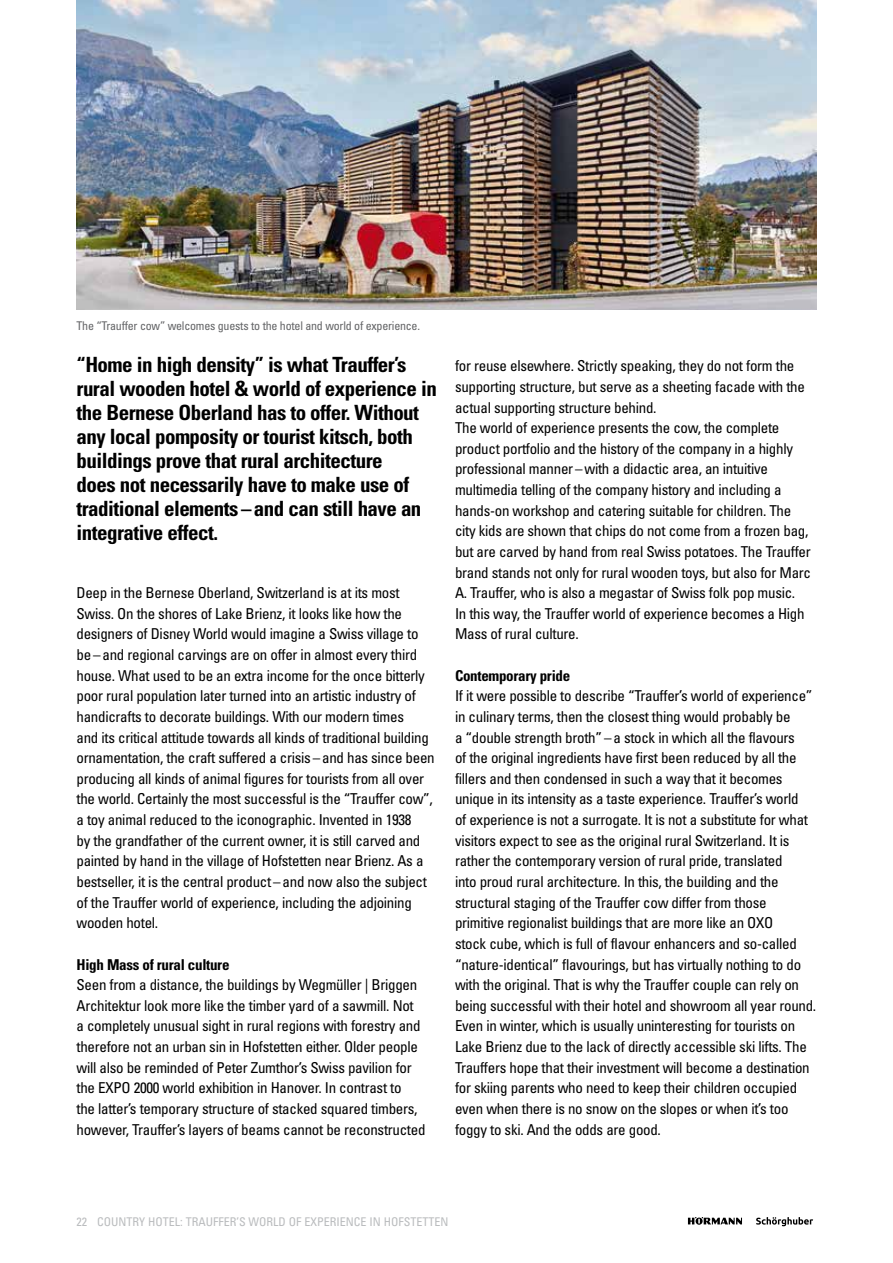
<style>
.page{position:relative;width:893px;height:1263px;background:#fff}
.page>*{position:absolute;margin:0;border:0;box-sizing:border-box;transform-origin:0 0}
.t1{font:700 condensed 21px/24px "Univers LT Std";letter-spacing:-.025em;color:#000}
.t2{font:condensed 15px/20.7px "Univers LT Std";letter-spacing:-.02em;color:#000}
.t3{font:700 condensed 15px "Univers LT Std";letter-spacing:-.02em;color:#000}
.t4{font:condensed 12px "Univers LT Std";letter-spacing:-.02em;color:#636466}
.t5{font:condensed 12px "Univers LT Std";color:#babcbe}
</style>
<div class="page">
<svg style="left:688px;top:1217px;width:54px;height:8px"></svg>
<svg style="left:756px;top:1217px;width:57px;height:9px"></svg>
<img style="left:77px;top:0;width:739px;height:309px">
<p class="t4" style="left:77px;top:318px;width:345px">The “Trauffer cow” welcomes guests to the hotel and world of experience.</p>
<p class="t1" style="left:77px;top:353px;width:362px">“Home in high density” is what Trauffer’s rural wooden hotel &amp; world of experience in the Bernese Oberland has to offer. Without any local pomposity or tourist kitsch, both buildings prove that rural architecture<br>does not necessarily have to make use of traditional elements–and can still have an integrative effect.</p>
<p class="t2" style="left:77px;top:582px;width:360px">Deep in the Bernese Oberland, Switzerland is at its most Swiss. On the shores of Lake Brienz, it looks like how the designers of Disney World would imagine a Swiss village to be – and regional carvings are on offer in almost every third house. What used to be an extra income for the once bitterly poor rural population later turned into an artistic industry of handicrafts to decorate buildings. With our modern times<br>and its critical attitude towards all kinds of traditional building ornamentation, the craft suffered a crisis – and has since been producing all kinds of animal figures for tourists from all over the world. Certainly the most successful is the “Trauffer cow”, a toy animal reduced to the iconographic. Invented in 1938<br>by the grandfather of the current owner, it is still carved and painted by hand in the village of Hofstetten near Brienz. As a bestseller, it is the central product – and now also the subject of the Trauffer world of experience, including the adjoining wooden hotel.</p>
<p class="t3" style="left:77px;top:955px;width:154px">High Mass of rural culture</p>
<p class="t2" style="left:77px;top:974px;width:350px">Seen from a distance, the buildings by Wegmüller | Briggen Architektur look more like the timber yard of a sawmill. Not<br>a completely unusual sight in rural regions with forestry and therefore not an urban sin in Hofstetten either. Older people will also be reminded of Peter Zumthor’s Swiss pavilion for the EXPO 2000 world exhibition in Hanover. In contrast to<br>the latter’s temporary structure of stacked squared timbers, however, Trauffer’s layers of beams cannot be reconstructed</p>
<p class="t2" style="left:455px;top:355px;width:358px">for reuse elsewhere. Strictly speaking, they do not form the supporting structure, but serve as a sheeting facade with the actual supporting structure behind.<br>The world of experience presents the cow, the complete product portfolio and the history of the company in a highly professional manner –with a didactic area, an intuitive multimedia telling of the company history and including a hands-on workshop and catering suitable for children. The city kids are shown that chips do not come from a frozen bag, but are carved by hand from real Swiss potatoes. The Trauffer brand stands not only for rural wooden toys, but also for Marc A. Trauffer, who is also a megastar of Swiss folk pop music.<br>In this way, the Trauffer world of experience becomes a High Mass of rural culture.</p>
<p class="t3" style="left:455px;top:666px;width:117px">Contemporary pride</p>
<p class="t2" style="left:455px;top:685px;width:363px">If it were possible to describe “Trauffer’s world of experience” in culinary terms, then the closest thing would probably be<br>a “double strength broth” – a stock in which all the flavours<br>of the original ingredients have first been reduced by all the fillers and then condensed in such a way that it becomes unique in its intensity as a taste experience. Trauffer’s world<br>of experience is not a surrogate. It is not a substitute for what visitors expect to see as the original rural Switzerland. It is rather the contemporary version of rural pride, translated<br>into proud rural architecture. In this, the building and the structural staging of the Trauffer cow differ from those primitive regionalist buildings that are more like an OXO<br>stock cube, which is full of flavour enhancers and so-called “nature-identical” flavourings, but has virtually nothing to do with the original. That is why the Trauffer couple can rely on being successful with their hotel and showroom all year round.<br>Even in winter, which is usually uninteresting for tourists on Lake Brienz due to the lack of directly accessible ski lifts. The Trauffers hope that their investment will become a destination for skiing parents who need to keep their children occupied even when there is no snow on the slopes or when it’s too foggy to ski. And the odds are good.</p>
<p class="t5" style="left:77px;top:1214px;width:373px">22 COUNTRY HOTEL: TRAUFFER’S WORLD OF EXPERIENCE IN HOFSTETTEN</p>
</div>
